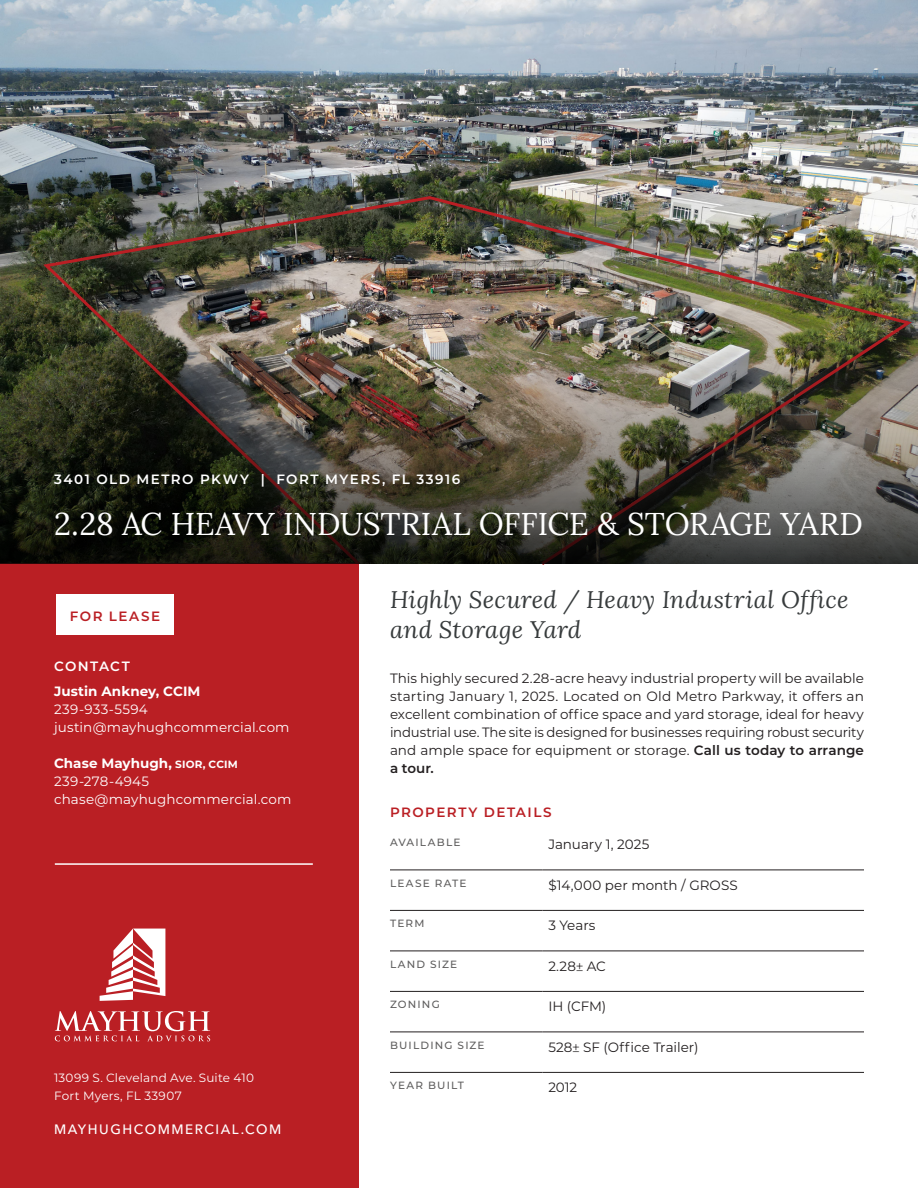
<style>
.page{position:relative;width:918px;height:1188px;background:#fff}
.page>*{position:absolute;margin:0;border:0;box-sizing:border-box;transform-origin:0 0}
.Headline_-_Level_2_-_White{font:31.5px "Lora";letter-spacing:-.01em;color:#fff}
.Title_Case_-_Charcoal{font:italic 24px/30px "Lora";letter-spacing:.01em;color:#373b3c}
.Body_Copy_-_Black{font:13.5px/18px "Montserrat";color:#231f20;text-align:justify}
.Table_Text_-_Charcoal{font:13.5px "Montserrat";color:#231f20}
.Contact_Info_-_Black{font:13.5px "Montserrat";letter-spacing:.01em;color:#fff}
.Contact_Name{font:700 13.5px "Montserrat";letter-spacing:.005em;color:#fff}
.Subhead_-_Level_1_-_White{font:600 13.5px "Montserrat";letter-spacing:.11em;color:#fff}
.Subhead_-_Level_1_-_Red{font:600 13.5px "Montserrat";letter-spacing:.11em;color:#ba1f24}
.KM_URL_-_White_2023{font:500 13.5px "Avenir Next LT Pro";letter-spacing:.115em;color:#fff}
.Subhead_-_Level_1_-_Red-2{font:600 13.5px "Montserrat";letter-spacing:.1em;color:#fff}
.Contact_Info_-_Black-2{font:12px/18px "Montserrat";letter-spacing:.015em;color:#fff}
.Table_Column_1_All_Caps_-_Slate{font:500 10.5px "Montserrat";letter-spacing:.115em;color:#5e5d5d}
.s1{font-size:10.5px}
.s2{font-weight:600}
.s3{font-family:"Lora"}
</style>
<div class="page">
<img style="left:0;top:0;width:918px;height:266px">
<div style="left:0;top:564px;width:359px;height:624px;background:#ba1f24"></div>
<div style="left:56px;top:594px;width:118px;height:40px;background:#fff"></div>
<hr style="left:390px;top:870px;width:152px;height:1px;background:#231f20">
<hr style="left:542px;top:870px;width:322px;height:1px;background:#231f20">
<hr style="left:390px;top:991px;width:152px;height:1px;background:#231f20">
<hr style="left:542px;top:991px;width:322px;height:1px;background:#231f20">
<hr style="left:390px;top:1032px;width:152px;height:1px;background:#231f20">
<hr style="left:542px;top:1032px;width:322px;height:1px;background:#231f20">
<hr style="left:390px;top:1072px;width:152px;height:1px;background:#231f20">
<hr style="left:542px;top:1072px;width:322px;height:1px;background:#231f20">
<hr style="left:390px;top:910px;width:152px;height:1px;background:#231f20">
<hr style="left:542px;top:910px;width:322px;height:1px;background:#231f20">
<hr style="left:390px;top:951px;width:152px;height:1px;background:#231f20">
<hr style="left:542px;top:951px;width:322px;height:1px;background:#231f20">
<svg style="left:55px;top:1011px;width:155px;height:30px"></svg>
<svg style="left:100px;top:929px;width:65px;height:72px"></svg>
<hr style="left:55px;top:863px;width:258px;height:2px;background:#fff">
<img style="left:40px;top:195px;width:876px;height:370px">
<img style="left:0;top:266px;width:918px;height:298px">
<p class="Subhead_-_Level_1_-_White" style="left:54px;top:469px;width:408px">3401 OLD METRO PKWY | FORT MYERS, FL 33916</p>
<p class="Headline_-_Level_2_-_White" style="left:54px;top:500px;width:811px">2.28 AC HEAVY INDUSTRIAL OFFICE &amp; STORAGE YARD</p>
<p class="Subhead_-_Level_1_-_Red" style="left:70px;top:606px;width:92px">FOR LEASE</p>
<p class="Subhead_-_Level_1_-_Red-2" style="left:54px;top:657px;width:78px">CONTACT</p>
<p class="Contact_Name" style="left:54px;top:681px;width:148px">Justin Ankney, CCIM</p>
<p class="Contact_Info_-_Black" style="left:54px;top:700px;width:95px">239-933-5594</p>
<p class="Contact_Info_-_Black" style="left:54px;top:718px;width:237px">justin@mayhughcommercial.com</p>
<p class="Contact_Name" style="left:54px;top:753px;width:185px">Chase Mayhugh, <span class="s1">SIOR, CCIM</span></p>
<p class="Contact_Info_-_Black" style="left:54px;top:772px;width:97px">239-278-4945</p>
<p class="Contact_Info_-_Black" style="left:54px;top:790px;width:239px">chase@mayhughcommercial.com</p>
<p class="Contact_Info_-_Black-2" style="left:54px;top:1068px;width:201px">13099 S. Cleveland Ave. Suite 410<br>Fort Myers, FL 33907</p>
<p class="KM_URL_-_White_2023" style="left:54px;top:1121px;width:229px">MAYHUGHCOMMERCIAL.COM</p>
<p class="Title_Case_-_Charcoal" style="left:390px;top:584px;width:460px">Highly Secured / Heavy Industrial Office and Storage Yard</p>
<p class="Body_Copy_-_Black" style="left:390px;top:669px;width:476px">This highly secured 2.28-acre heavy industrial property will be available starting January 1, 2025. Located on Old Metro Parkway, it offers an excellent combination of office space and yard storage, ideal for heavy industrial use. The site is designed for businesses requiring robust security and ample space for equipment or storage. <span class="s2">Call us today to arrange a tour.</span></p>
<p class="Subhead_-_Level_1_-_Red" style="left:390px;top:802px;width:163px">PROPERTY DETAILS</p>
<p class="Table_Column_1_All_Caps_-_Slate" style="left:390px;top:835px;width:72px">AVAILABLE</p>
<p class="Table_Text_-_Charcoal" style="left:548px;top:835px;width:103px">January 1, 2025</p>
<p class="Table_Column_1_All_Caps_-_Slate" style="left:390px;top:876px;width:78px">LEASE RATE</p>
<p class="Table_Text_-_Charcoal" style="left:548px;top:876px;width:191px">$14,000 per month / GROSS</p>
<p class="Table_Column_1_All_Caps_-_Slate" style="left:390px;top:916px;width:36px">TERM</p>
<p class="Table_Text_-_Charcoal" style="left:548px;top:916px;width:49px">3 Years</p>
<p class="Table_Column_1_All_Caps_-_Slate" style="left:390px;top:957px;width:69px">LAND SIZE</p>
<p class="Table_Text_-_Charcoal" style="left:548px;top:957px;width:59px">2.28<span class="s3">±</span> AC</p>
<p class="Table_Column_1_All_Caps_-_Slate" style="left:390px;top:997px;width:51px">ZONING</p>
<p class="Table_Text_-_Charcoal" style="left:548px;top:997px;width:60px">IH (CFM)</p>
<p class="Table_Column_1_All_Caps_-_Slate" style="left:390px;top:1038px;width:96px">BUILDING SIZE</p>
<p class="Table_Text_-_Charcoal" style="left:548px;top:1038px;width:152px">528<span class="s3">±</span> SF (Office Trailer)</p>
<p class="Table_Column_1_All_Caps_-_Slate" style="left:390px;top:1078px;width:75px">YEAR BUILT</p>
<p class="Table_Text_-_Charcoal" style="left:548px;top:1078px;width:30px">2012</p>
</div>
